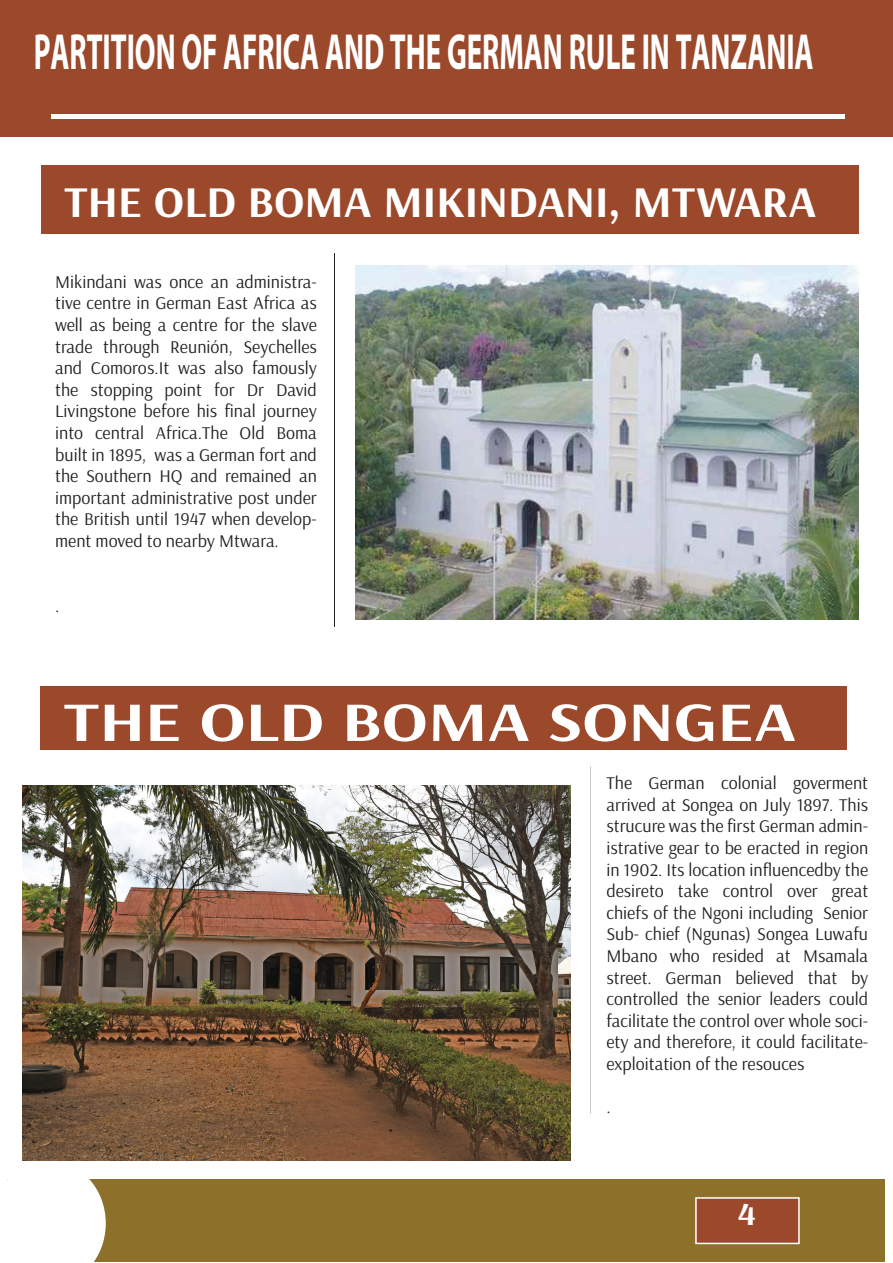
<style>
.page{position:relative;width:893px;height:1263px;background:#fff}
.page>*{position:absolute;margin:0;border:0;box-sizing:border-box;transform-origin:0 0}
.t1{font:700 55.8px "Arsenal";color:#fff;scale:1.25 1}
.t2{font:700 51px "Myriad Pro";color:#fff;scale:.57 1}
.t3{font:700 43.95px "Arsenal";color:#fff;scale:1.04 1}
.t4{font:700 31.95px "Arsenal";color:#fff;scale:1.09 1}
.t5{font:18px/21.6px "Arsenal";color:#231f20;text-align:justify}
</style>
<div class="page">
<div style="left:41px;top:165px;width:817px;height:69px;background:#9b482b"></div>
<div style="left:0;top:0;width:893px;height:137px;background:#9b482b"></div>
<div style="left:7px;top:1180px;width:877px;height:82px;background:#8d712b"></div>
<div style="left:7px;top:1160px;width:99px;height:102px;background:#fff"></div>
<div style="left:695px;top:1197px;width:105px;height:47px;background:#9b482b;border:2px solid #fff"></div>
<div style="left:51px;top:114px;width:794px;height:5px;background:#fff"></div>
<img style="left:355px;top:266px;width:503px;height:353px">
<div style="left:40px;top:687px;width:807px;height:63px;background:#9b482b"></div>
<img style="left:22px;top:785px;width:549px;height:375px">
<h2 class="t2" style="left:34px;top:18px;width:1370px">PARTITION OF AFRICA AND THE GERMAN RULE IN TANZANIA</h2>
<h3 class="t3" style="left:64px;top:175px;width:725px">THE OLD BOMA MIKINDANI, MTWARA</h3>
<p class="t5" style="left:55px;top:271px;width:263px">Mikindani was once an administra&shy;tive centre in German East Africa as well as being a centre for the slave trade through Reunión, Seychelles and Comoros.It was also famously the stopping point for Dr David Livingstone before his final journey into central Africa.The Old Boma built in 1895, was a German fort and the Southern HQ and remained an important administrative post under the British until 1947 when develop&shy;ment moved to nearby Mtwara.</p>
<p class="t5" style="left:55px;top:595px;width:6px">.</p>
<h1 class="t1" style="left:63px;top:688px;width:588px">THE OLD BOMA SONGEA</h1>
<p class="t5" style="left:606px;top:772px;width:263px">The German colonial goverment arrived at Songea on July 1897. This strucure was the first German admin&shy;istrative gear to be eracted in region in 1902. Its location influencedby the desireto take control over great chiefs of the Ngoni including Senior Sub- chief (Ngunas) Songea Luwafu Mbano who resided at Msamala street. German believed that by controlled the senior leaders could facilitate the control over whole soci&shy;ety and therefore, it could facilitate&shy;exploitation of the resouces</p>
<p class="t5" style="left:606px;top:1096px;width:6px">.</p>
<h3 class="t4" style="left:737px;top:1194px;width:19px">4</h3>
</div>
